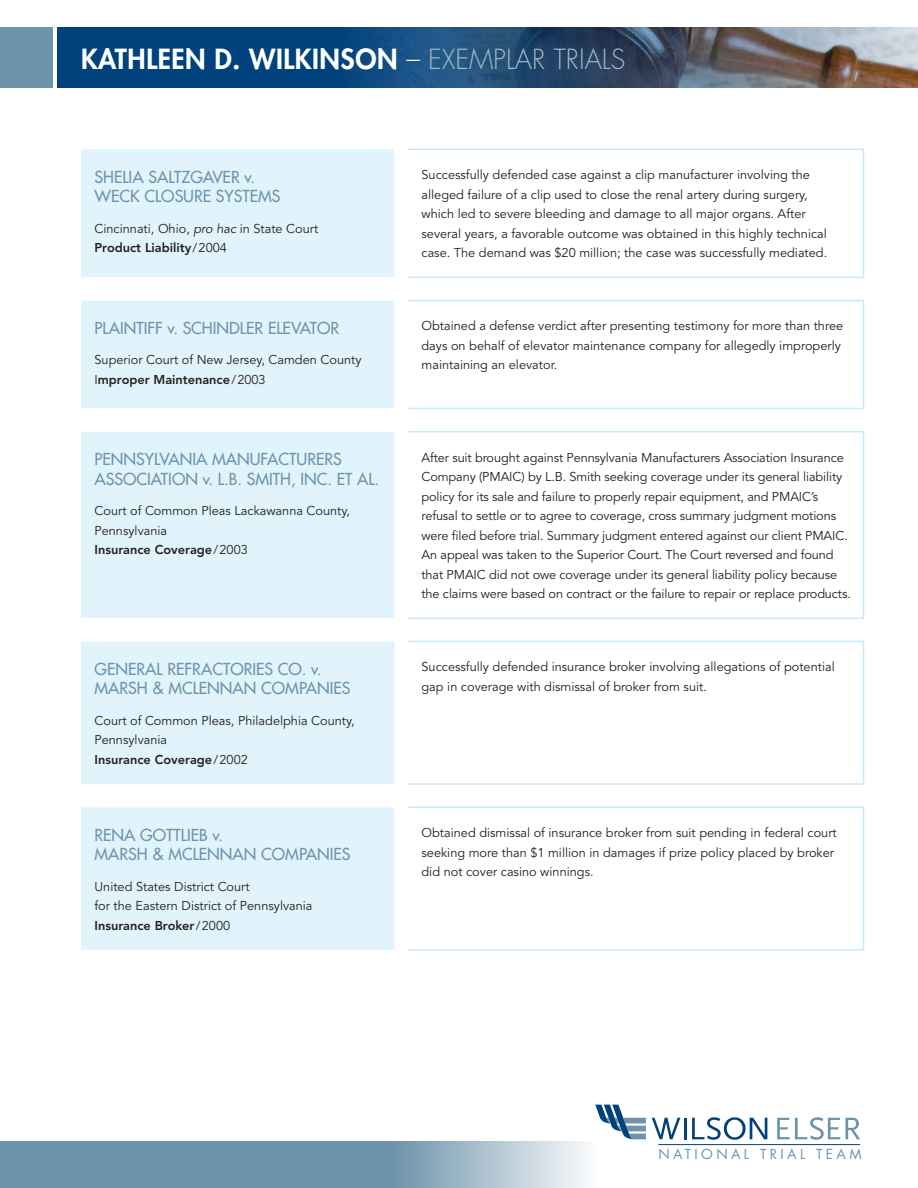
<style>
.page{position:relative;width:918px;height:1188px;background:#fff}
.page>*{position:absolute;margin:0;border:0;box-sizing:border-box;transform-origin:0 0}
.t1{font:800 27px "Futura Std";letter-spacing:.02em;color:#fff}
.t2{font:500 16.2px/19.5px "Futura Std";color:#6e94ab}
.t3{font:13.5px "Futura Std";letter-spacing:.25em;color:#6e94ab}
.t4{font:12.75px/19.5px "Avenir LT Std";color:#231f20}
.s1{font-weight:300}
.s2{font-weight:300;color:#9fb7c8}
.s3{font-style:italic}
.s4{font-weight:800}
</style>
<div class="page">
<svg style="left:0;top:1141px;width:586px;height:47px;background:#83a4b7"></svg>
<svg style="left:777px;top:1117px;width:63px;height:23px"></svg>
<svg style="left:846px;top:1118px;width:14px;height:21px"></svg>
<hr style="left:684px;top:1118px;width:2px;height:21px;background:#01427c">
<svg style="left:692px;top:1117px;width:75px;height:23px"></svg>
<svg style="left:652px;top:1118px;width:28px;height:21px"></svg>
<svg style="left:595px;top:1105px;width:51px;height:34px"></svg>
<hr style="left:658px;top:1144px;width:202px;height:1px;background:#01427c">
<div style="left:81px;top:149px;width:313px;height:801px;background:#e1f4fc"></div>
<svg style="left:81px;top:277px;width:313px;height:530px;fill:#e1f4fc"></svg>
<svg style="left:408px;top:299px;width:455px;height:484px"></svg>
<hr style="left:863px;top:432px;width:1px;height:186px;background:#c6eafa">
<hr style="left:408px;top:148px;width:456px;height:2px;background:#c6eafa">
<hr style="left:408px;top:277px;width:456px;height:1px;background:#c6eafa">
<hr style="left:408px;top:408px;width:456px;height:1px;background:#c6eafa">
<hr style="left:408px;top:431px;width:456px;height:1px;background:#c6eafa">
<hr style="left:408px;top:618px;width:456px;height:1px;background:#c6eafa">
<hr style="left:408px;top:641px;width:456px;height:1px;background:#c6eafa">
<hr style="left:408px;top:783px;width:456px;height:2px;background:#c6eafa">
<hr style="left:408px;top:949px;width:456px;height:2px;background:#c6eafa">
<hr style="left:863px;top:150px;width:1px;height:127px;background:#c6eafa">
<hr style="left:408px;top:300px;width:456px;height:1px;background:#c6eafa">
<hr style="left:863px;top:301px;width:1px;height:107px;background:#c6eafa">
<hr style="left:863px;top:642px;width:1px;height:141px;background:#c6eafa">
<hr style="left:408px;top:806px;width:456px;height:2px;background:#c6eafa">
<hr style="left:863px;top:808px;width:1px;height:141px;background:#c6eafa">
<div style="left:57px;top:27px;width:861px;height:61px;background:#01427c"></div>
<img style="left:363px;top:27px;width:555px;height:61px">
<div style="left:0;top:27px;width:52px;height:61px;background:#6e94ab"></div>
<h1 class="t1" style="left:81px;top:41px;width:546px">KATHLEEN D. WILKINSON <span class="s1">–</span> <span class="s2">EXEMPLAR TRIALS</span></h1>
<p class="t2" style="left:94px;top:167px;width:188px">SHELIA SALTZGAVER v.<br>WECK CLOSURE SYSTEMS</p>
<p class="t4" style="left:94px;top:219px;width:225px">Cincinnati, Ohio, <span class="s3">pro hac</span> in State Court<br><span class="s4">Product Liability</span>/2004</p>
<p class="t2" style="left:94px;top:318px;width:246px">PLAINTIFF v. SCHINDLER ELEVATOR</p>
<p class="t4" style="left:94px;top:351px;width:269px">Superior Court of New Jersey, Camden County<br>I<span class="s4">mproper Maintenance</span>/2003</p>
<p class="t2" style="left:94px;top:450px;width:286px">PENNSYLVANIA MANUFACTURERS<br>ASSOCIATION v. L.B. SMITH, INC. ET AL.</p>
<p class="t4" style="left:94px;top:501px;width:257px">Court of Common Pleas Lackawanna County,<br>Pennsylvania<br><span class="s4">Insurance Coverage</span>/2003</p>
<p class="t2" style="left:94px;top:659px;width:258px">GENERAL REFRACTORIES CO. v.<br>MARSH &amp; MCLENNAN COMPANIES</p>
<p class="t4" style="left:94px;top:711px;width:262px">Court of Common Pleas, Philadelphia County,<br>Pennsylvania<br><span class="s4">Insurance Coverage</span>/2002</p>
<p class="t2" style="left:94px;top:825px;width:258px">RENA GOTTLIEB v.<br>MARSH &amp; MCLENNAN COMPANIES</p>
<p class="t4" style="left:94px;top:877px;width:220px">United States District Court<br>for the Eastern District of Pennsylvania<br><span class="s4">Insurance Broker</span>/2000</p>
<p class="t4" style="left:422px;top:165px;width:407px">Successfully defended case against a clip manufacturer involving the alleged failure of a clip used to close the renal artery during surgery, which led to severe bleeding and damage to all major organs. After several years, a favorable outcome was obtained in this highly technical case. The demand was $20 million; the case was successfully mediated.</p>
<p class="t4" style="left:422px;top:317px;width:423px">Obtained a defense verdict after presenting testimony for more than three days on behalf of elevator maintenance company for allegedly improperly maintaining an elevator.</p>
<p class="t4" style="left:422px;top:448px;width:431px">After suit brought against Pennsylvania Manufacturers Association Insurance Company (PMAIC) by L.B. Smith seeking coverage under its general liability policy for its sale and failure to properly repair equipment, and PMAIC’s refusal to settle or to agree to coverage, cross summary judgment motions were filed before trial. Summary judgment entered against our client PMAIC.<br>An appeal was taken to the Superior Court. The Court reversed and found that PMAIC did not owe coverage under its general liability policy because the claims were based on contract or the failure to repair or replace products.</p>
<p class="t4" style="left:422px;top:658px;width:415px">Successfully defended insurance broker involving allegations of potential gap in coverage with dismissal of broker from suit.</p>
<p class="t4" style="left:422px;top:823px;width:417px">Obtained dismissal of insurance broker from suit pending in federal court seeking more than $1 million in damages if prize policy placed by broker did not cover casino winnings.</p>
<p class="t3" style="left:658px;top:1146px;width:205px">NATIONAL TRIAL TEAM</p>
</div>
